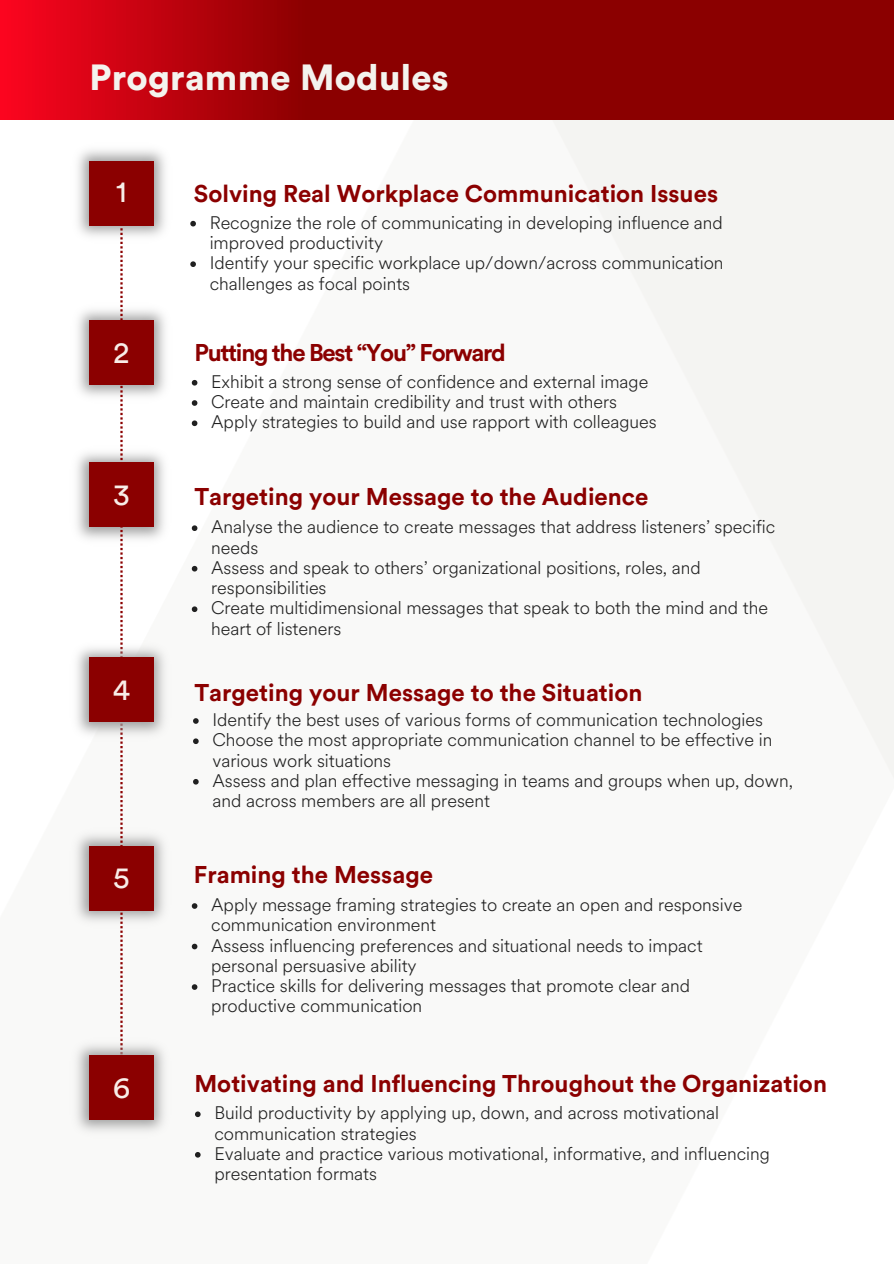
<style>
.page{position:relative;width:894px;height:1264px;background:#fff}
.page>*{position:absolute;margin:0;border:0;box-sizing:border-box;transform-origin:0 0}
.t1{font:900 36px "Circular Std";letter-spacing:.01em;color:#f4f3ee}
.t2{font:30px "Circular Std";color:#f8ede8}
.t3{font:700 24px "Circular Std";color:#8b0000}
.t4{font:700 24px "Circular Std";letter-spacing:-.05em;color:#8b0000}
.t5{font:300 18px/20.2px "Circular Spotify Text";color:#202020}
</style>
<div class="page">
<img style="left:0;top:119px;width:893px;height:1039px">
<svg style="left:0;top:0;width:893px;height:119px;background:#9e0005"></svg>
<svg style="left:192px;top:525px;width:5px;height:6px"></svg>
<svg style="left:192px;top:566px;width:5px;height:5px"></svg>
<svg style="left:192px;top:606px;width:5px;height:6px"></svg>
<svg style="left:190px;top:221px;width:6px;height:5px"></svg>
<svg style="left:190px;top:261px;width:6px;height:6px"></svg>
<svg style="left:192px;top:380px;width:5px;height:5px"></svg>
<svg style="left:192px;top:400px;width:5px;height:6px"></svg>
<svg style="left:192px;top:420px;width:5px;height:6px"></svg>
<svg style="left:192px;top:903px;width:5px;height:5px"></svg>
<svg style="left:192px;top:943px;width:5px;height:6px"></svg>
<svg style="left:192px;top:984px;width:5px;height:5px"></svg>
<svg style="left:195px;top:1111px;width:5px;height:6px"></svg>
<svg style="left:195px;top:1151px;width:5px;height:6px"></svg>
<svg style="left:193px;top:718px;width:6px;height:5px"></svg>
<svg style="left:193px;top:738px;width:6px;height:6px"></svg>
<svg style="left:193px;top:779px;width:6px;height:5px"></svg>
<img style="left:71px;top:142px;width:101px;height:102px">
<img style="left:71px;top:302px;width:101px;height:102px">
<img style="left:70px;top:445px;width:101px;height:102px">
<img style="left:70px;top:827px;width:101px;height:101px">
<svg style="left:120px;top:225px;width:3px;height:812px"></svg>
<div style="left:89px;top:161px;width:65px;height:64px;background:#8b0000"></div>
<div style="left:89px;top:320px;width:65px;height:64px;background:#8b0000"></div>
<div style="left:89px;top:462px;width:65px;height:65px;background:#8b0000"></div>
<div style="left:89px;top:845px;width:65px;height:65px;background:#8b0000"></div>
<img style="left:70px;top:640px;width:101px;height:101px">
<img style="left:70px;top:1037px;width:101px;height:101px">
<div style="left:89px;top:657px;width:65px;height:64px;background:#8b0000"></div>
<div style="left:89px;top:1055px;width:65px;height:65px;background:#8b0000"></div>
<p class="t1" style="left:89px;top:61px;width:361px">Programme Modules</p>
<p class="t2" style="left:116px;top:178px;width:12px">1</p>
<p class="t3" style="left:194px;top:183px;width:525px">Solving Real Workplace Communication Issues</p>
<p class="t5" style="left:209px;top:213px;width:514px">Recognize the role of communicating in developing influence and improved productivity</p>
<p class="t5" style="left:209px;top:253px;width:515px">Identify your specific workplace up/down/across communication challenges as focal points</p>
<p class="t2" style="left:113px;top:339px;width:17px">2</p>
<p class="t4" style="left:194px;top:342px;width:313px">Putting the Best “You” Forward</p>
<p class="t5" style="left:211px;top:372px;width:438px">Exhibit a strong sense of confidence and external image</p>
<p class="t5" style="left:211px;top:392px;width:407px">Create and maintain credibility and trust with others</p>
<p class="t5" style="left:211px;top:412px;width:447px">Apply strategies to build and use rapport with colleagues</p>
<h2 class="t2" style="left:113px;top:481px;width:18px">3</h2>
<p class="t3" style="left:194px;top:485px;width:455px">Targeting your Message to the Audience</p>
<p class="t5" style="left:211px;top:517px;width:565px">Analyse the audience to create messages that address listeners’ specific needs</p>
<h1 class="t5" style="left:211px;top:557px;width:491px">Assess and speak to others’ organizational positions, roles, and responsibilities</h1>
<p class="t5" style="left:211px;top:598px;width:558px">Create multidimensional messages that speak to both the mind and the heart of listeners</p>
<h2 class="t2" style="left:113px;top:676px;width:19px">4</h2>
<p class="t3" style="left:194px;top:681px;width:449px">Targeting your Message to the Situation</p>
<p class="t5" style="left:212px;top:710px;width:552px">Identify the best uses of various forms of communication technologies</p>
<p class="t5" style="left:212px;top:730px;width:561px">Choose the most appropriate communication channel to be effective in various work situations</p>
<h2 class="t5" style="left:212px;top:770px;width:582px">Assess and plan effective messaging in teams and groups when up, down, and across members are all present</h2>
<p class="t2" style="left:113px;top:863px;width:18px">5</p>
<p class="t3" style="left:194px;top:863px;width:240px">Framing the Message</p>
<p class="t5" style="left:211px;top:895px;width:532px">Apply message framing strategies to create an open and responsive communication environment</p>
<p class="t5" style="left:211px;top:935px;width:493px">Assess influencing preferences and situational needs to impact personal persuasive ability</p>
<h2 class="t5" style="left:211px;top:976px;width:480px">Practice skills for delivering messages that promote clear and productive communication</h2>
<p class="t2" style="left:113px;top:1073px;width:19px">6</p>
<p class="t3" style="left:194px;top:1072px;width:634px">Motivating and Influencing Throughout the Organization</p>
<p class="t5" style="left:214px;top:1103px;width:506px">Build productivity by applying up, down, and across motivational communication strategies</p>
<h2 class="t5" style="left:214px;top:1143px;width:557px">Evaluate and practice various motivational, informative, and influencing presentation formats</h2>
</div>
